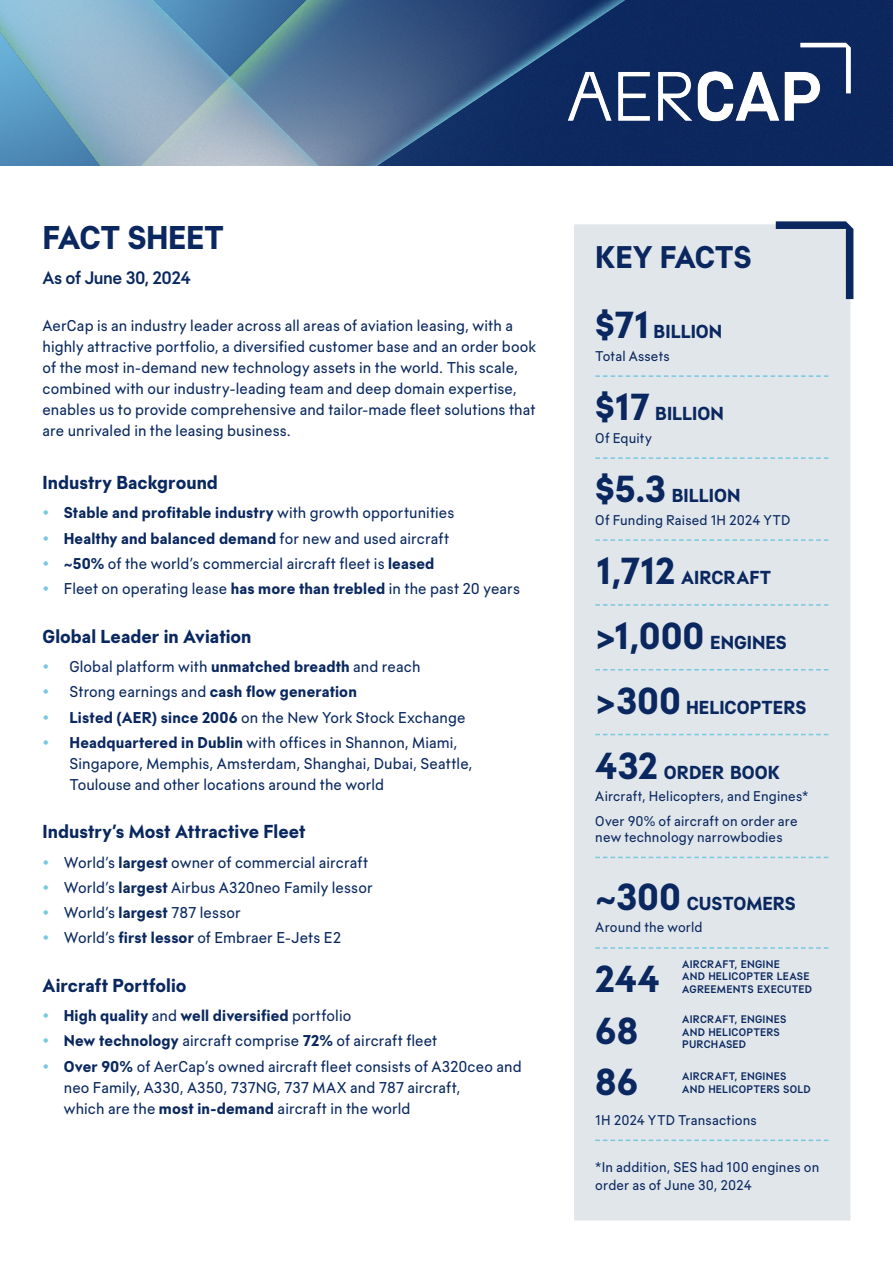
<style>
.page{position:relative;width:893px;height:1263px;background:#fff}
.page>*{position:absolute;margin:0;border:0;box-sizing:border-box;transform-origin:0 0}
.Stat{font:700 36px "Atica";color:#0a285f}
.Heading{font:700 31.5px "Atica";letter-spacing:-.015em;color:#0a285f}
.t1{font:700 30px "Atica";letter-spacing:-.015em;color:#0a285f}
.Sub_header{font:700 18px "Atica";color:#0a285f}
.Stat-2{font:700 18px "Atica";color:#0a285f}
.Stat_Sub_Text{font:700 18px "Atica";color:#0a285f}
.Normal_Text{font:500 17.25px "Atica";letter-spacing:-.025em;color:#0a285f}
.Body_Text{font:15px/21px "Atica";letter-spacing:.005em;color:#0a285f}
.t2{font:700 15px "Atica";letter-spacing:.01em;color:#0a285f}
.Stat_Sub_Text-2{font:13.5px/16.2px "Atica";letter-spacing:.01em;color:#0a285f}
.AEH_details{font:500 10.5px/12.6px "Atica";letter-spacing:.02em;color:#0a285f}
.s1{font-weight:400}
.s2{font-weight:700}
.s3{font-size:36px}
</style>
<div class="page">
<div style="left:574px;top:224px;width:276px;height:996px;background:#e1e6eb"></div>
<svg style="left:595px;top:375px;width:233px;height:2px"></svg>
<svg style="left:595px;top:457px;width:233px;height:2px"></svg>
<svg style="left:595px;top:539px;width:233px;height:2px"></svg>
<svg style="left:595px;top:604px;width:233px;height:2px"></svg>
<svg style="left:595px;top:669px;width:233px;height:1px"></svg>
<svg style="left:595px;top:734px;width:233px;height:1px"></svg>
<svg style="left:595px;top:857px;width:233px;height:1px"></svg>
<svg style="left:595px;top:947px;width:233px;height:2px"></svg>
<svg style="left:595px;top:1139px;width:233px;height:2px"></svg>
<div style="left:679px;top:0;width:214px;height:166px;background:#0c275e"></div>
<img style="left:0;top:0;width:679px;height:166px">
<img style="left:567px;top:19px;width:289px;height:110px">
<svg style="left:776px;top:221px;width:77px;height:78px;background:#bbc4d2"></svg>
<p class="Heading" style="left:43px;top:217px;width:183px">FACT SHEET</p>
<p class="Normal_Text" style="left:43px;top:267px;width:150px">As of June 30, 2024</p>
<p class="Body_Text" style="left:43px;top:315px;width:495px">AerCap is an industry leader across all areas of aviation leasing, with a highly attractive portfolio, a diversified customer base and an order book of the most in-demand new technology assets in the world. This scale, combined with our industry-leading team and deep domain expertise, enables us to provide comprehensive and tailor-made fleet solutions that are unrivaled in the leasing business.</p>
<p class="Sub_header" style="left:43px;top:471px;width:177px">Industry Background</p>
<p class="t2" style="left:64px;top:504px;width:392px">Stable and profitable industry <span class="s1">with growth opportunities</span></p>
<p class="t2" style="left:64px;top:529px;width:387px">Healthy and balanced demand <span class="s1">for new and used aircraft</span></p>
<p class="Body_Text" style="left:64px;top:553px;width:372px"><span class="s2">~50%</span> of the world’s commercial aircraft fleet is <span class="s2">leased</span></p>
<p class="Body_Text" style="left:64px;top:578px;width:458px">Fleet on operating lease <span class="s2">has more than trebled</span> in the past 20 years</p>
<p class="Sub_header" style="left:43px;top:625px;width:210px">Global Leader in Aviation</p>
<p class="Body_Text" style="left:70px;top:656px;width:352px">Global platform with <span class="s2">unmatched breadth</span> and reach</p>
<p class="t2" style="left:70px;top:682px;width:289px"><span class="s1">Strong earnings and</span> cash flow generation</p>
<p class="Body_Text" style="left:70px;top:706px;width:397px"><span class="s2">Listed (AER) since 2006</span> on the New York Stock Exchange</p>
<p class="Body_Text" style="left:70px;top:732px;width:405px"><span class="s2">Headquartered in Dublin</span> with offices in Shannon, Miami,<br>Singapore, Memphis, Amsterdam, Shanghai, Dubai, Seattle,<br>Toulouse and other locations around the world</p>
<p class="Sub_header" style="left:43px;top:820px;width:265px">Industry’s Most Attractive Fleet</p>
<p class="Body_Text" style="left:64px;top:851px;width:306px">World’s <span class="s2">largest</span> owner of commercial aircraft</p>
<p class="Body_Text" style="left:64px;top:877px;width:310px">World’s <span class="s2">largest</span> Airbus A320neo Family lessor</p>
<p class="Body_Text" style="left:64px;top:902px;width:178px">World’s <span class="s2">largest</span> 787 lessor</p>
<p class="Body_Text" style="left:64px;top:927px;width:279px">World’s <span class="s2">first lessor</span> of Embraer E-Jets E2</p>
<p class="Sub_header" style="left:43px;top:974px;width:146px">Aircraft Portfolio</p>
<p class="t2" style="left:64px;top:1006px;width:289px">High quality <span class="s1">and</span> well diversified <span class="s1">portfolio</span></p>
<p class="Body_Text" style="left:64px;top:1030px;width:375px"><span class="s2">New technology</span> aircraft comprise <span class="s2">72%</span> of aircraft fleet</p>
<p class="Body_Text" style="left:64px;top:1055px;width:459px"><span class="s2">Over 90%</span> of AerCap’s owned aircraft fleet consists of A320ceo and neo Family, A330, A350, 737NG, 737 MAX and 787 aircraft,<br>which are the <span class="s2">most in-demand</span> aircraft in the world</p>
<p class="t1" style="left:595px;top:239px;width:158px">KEY FACTS</p>
<p class="Stat_Sub_Text" style="left:595px;top:320px;width:128px"><span class="s3">$71</span> BILLION</p>
<p class="Stat_Sub_Text-2" style="left:595px;top:348px;width:76px">Total Assets</p>
<p class="Stat_Sub_Text" style="left:595px;top:402px;width:130px"><span class="s3">$17</span> BILLION</p>
<p class="Stat_Sub_Text-2" style="left:595px;top:429px;width:58px">Of Equity</p>
<p class="Stat-2" style="left:595px;top:484px;width:147px"><span class="s3">$5.3</span> BILLION</p>
<p class="Stat_Sub_Text-2" style="left:595px;top:511px;width:197px">Of Funding Raised 1H 2024 YTD</p>
<p class="Stat-2" style="left:595px;top:566px;width:177px"><span class="s3">1,712</span> AIRCRAFT</p>
<p class="Stat-2" style="left:595px;top:631px;width:193px"><span class="s3">&gt;1,000</span> ENGINES</p>
<p class="Stat-2" style="left:595px;top:696px;width:212px"><span class="s3">&gt;300</span> HELICOPTERS</p>
<p class="Stat-2" style="left:595px;top:761px;width:186px"><span class="s3">432</span> ORDER BOOK</p>
<p class="Stat_Sub_Text-2" style="left:595px;top:788px;width:215px">Aircraft, Helicopters, and Engines*</p>
<p class="Stat_Sub_Text-2" style="left:595px;top:813px;width:204px">Over 90% of aircraft on order are new technology narrowbodies</p>
<p class="Stat-2" style="left:595px;top:892px;width:202px"><span class="s3">~300</span> CUSTOMERS</p>
<p class="Stat_Sub_Text-2" style="left:595px;top:919px;width:109px">Around the world</p>
<p class="Stat" style="left:595px;top:956px;width:65px">244</p>
<p class="Stat" style="left:595px;top:1008px;width:44px">68</p>
<p class="Stat" style="left:595px;top:1059px;width:44px">86</p>
<p class="Stat_Sub_Text-2" style="left:595px;top:1111px;width:163px">1H 2024 YTD Transactions</p>
<p class="Stat_Sub_Text-2" style="left:595px;top:1158px;width:225px;line-height:18px">*In addition, SES had 100 engines on order as of June 30, 2024</p>
<p class="AEH_details" style="left:682px;top:958px;width:131px">AIRCRAFT, ENGINE<br>AND HELICOPTER LEASE<br>AGREEMENTS EXECUTED</p>
<p class="AEH_details" style="left:682px;top:1013px;width:106px">AIRCRAFT, ENGINES<br>AND HELICOPTERS<br>PURCHASED</p>
<p class="AEH_details" style="left:682px;top:1070px;width:130px">AIRCRAFT, ENGINES<br>AND HELICOPTERS SOLD</p>
</div>
